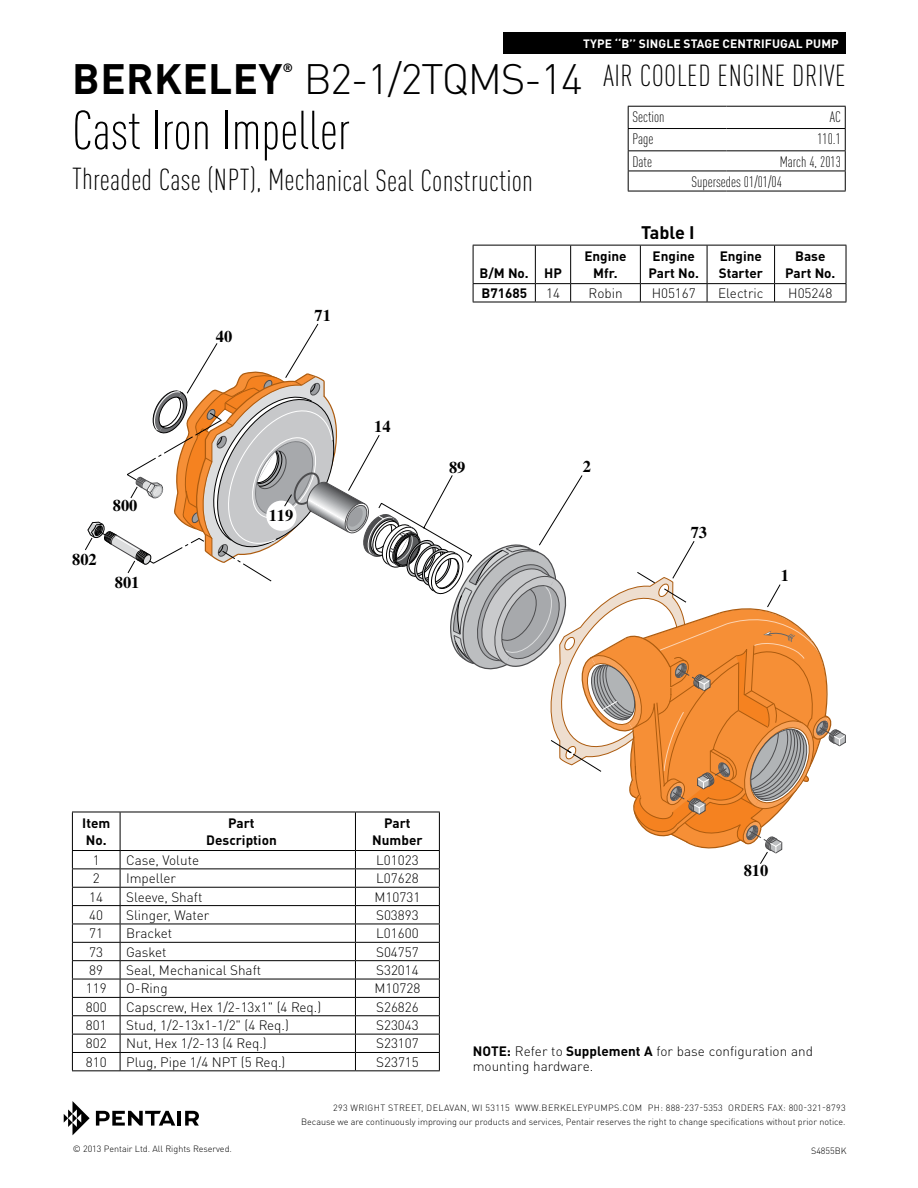
<style>
.page{position:relative;width:918px;height:1188px;background:#fff}
.page>*{position:absolute;margin:0;border:0;box-sizing:border-box;transform-origin:0 0}
.t1{font:300 condensed 54px "DIN Pro";color:#000}
.t2{font:300 42px "DIN Pro";letter-spacing:-.03em;color:#000}
.t3{font:700 42px "DIN Pro";letter-spacing:.01em;color:#000}
.t4{font:300 condensed 30px "DIN Pro";letter-spacing:.005em;color:#000}
.t5{font:700 18px "DIN Pro";color:#000}
.t6{font:700 16.35px "Times";color:#000}
.t7{font:300 condensed 15px/20.1px "DIN Pro";color:#000}
.t8{font:300 13.5px/15px "DIN Pro";color:#000}
.t9{font:700 13.5px/16.2px "DIN Pro";color:#000;text-align:center}
.t10{font:700 12px "DIN Pro";letter-spacing:.01em;color:#fff}
.t11{font:700 12px "DIN Pro";color:#000}
.t12{font:300 9px/14.2px "DIN Pro";color:#000;text-align:right}
.t13{font:300 9px "DIN Pro";letter-spacing:.04em;color:#000}
.s1{font-weight:700}
</style>
<div class="page">
<svg style="left:64px;top:1101px;width:26px;height:34px"></svg>
<svg style="left:96px;top:1111px;width:79px;height:15px"></svg>
<hr style="left:178px;top:1111px;width:3px;height:15px;background:#000">
<svg style="left:185px;top:1111px;width:14px;height:15px"></svg>
<div style="left:503px;top:32px;width:343px;height:22px;background:#000"></div>
<hr style="left:628px;top:106px;width:98px;height:1px;background:#000">
<hr style="left:726px;top:106px;width:120px;height:1px;background:#000">
<hr style="left:628px;top:128px;width:98px;height:1px;background:#000">
<hr style="left:726px;top:128px;width:120px;height:1px;background:#000">
<hr style="left:628px;top:150px;width:98px;height:1px;background:#000">
<hr style="left:726px;top:150px;width:120px;height:1px;background:#000">
<hr style="left:628px;top:171px;width:98px;height:1px;background:#000">
<svg style="left:628px;top:107px;width:1px;height:84px"></svg>
<hr style="left:726px;top:171px;width:120px;height:1px;background:#000">
<svg style="left:845px;top:107px;width:1px;height:84px"></svg>
<hr style="left:628px;top:191px;width:98px;height:1px;background:#000">
<hr style="left:726px;top:191px;width:120px;height:1px;background:#000">
<hr style="left:72px;top:812px;width:48px;height:1px;background:#000">
<hr style="left:72px;top:812px;width:1px;height:38px;background:#000">
<hr style="left:72px;top:850px;width:48px;height:1px;background:#000">
<hr style="left:72px;top:869px;width:48px;height:1px;background:#000">
<hr style="left:72px;top:887px;width:48px;height:1px;background:#000">
<hr style="left:72px;top:905px;width:48px;height:1px;background:#000">
<hr style="left:72px;top:924px;width:48px;height:1px;background:#000">
<hr style="left:72px;top:942px;width:48px;height:1px;background:#000">
<hr style="left:72px;top:960px;width:48px;height:1px;background:#000">
<hr style="left:72px;top:979px;width:48px;height:1px;background:#000">
<hr style="left:72px;top:997px;width:48px;height:1px;background:#000">
<hr style="left:72px;top:1015px;width:48px;height:1px;background:#000">
<hr style="left:72px;top:1034px;width:48px;height:1px;background:#000">
<hr style="left:72px;top:1052px;width:48px;height:1px;background:#000">
<svg style="left:72px;top:851px;width:1px;height:219px"></svg>
<hr style="left:72px;top:1070px;width:48px;height:1px;background:#000">
<hr style="left:120px;top:1070px;width:235px;height:1px;background:#000">
<hr style="left:355px;top:1070px;width:85px;height:1px;background:#000">
<svg style="left:84px;top:371px;width:762px;height:699px"></svg>
<hr style="left:473px;top:245px;width:62px;height:1px;background:#000">
<hr style="left:473px;top:246px;width:1px;height:37px;background:#000">
<hr style="left:535px;top:245px;width:36px;height:1px;background:#000">
<hr style="left:535px;top:246px;width:1px;height:37px;background:#000">
<hr style="left:571px;top:245px;width:69px;height:1px;background:#000">
<hr style="left:570px;top:246px;width:1px;height:37px;background:#000">
<hr style="left:640px;top:245px;width:67px;height:1px;background:#000">
<hr style="left:640px;top:246px;width:1px;height:37px;background:#000">
<hr style="left:707px;top:245px;width:68px;height:1px;background:#000">
<hr style="left:707px;top:246px;width:1px;height:37px;background:#000">
<hr style="left:775px;top:245px;width:71px;height:1px;background:#000">
<hr style="left:774px;top:246px;width:1px;height:37px;background:#000">
<hr style="left:846px;top:246px;width:1px;height:37px;background:#000">
<hr style="left:473px;top:283px;width:62px;height:1px;background:#000">
<svg style="left:473px;top:284px;width:1px;height:18px"></svg>
<hr style="left:535px;top:283px;width:36px;height:1px;background:#000">
<svg style="left:535px;top:284px;width:1px;height:18px"></svg>
<hr style="left:571px;top:283px;width:69px;height:1px;background:#000">
<svg style="left:570px;top:284px;width:1px;height:18px"></svg>
<hr style="left:640px;top:283px;width:67px;height:1px;background:#000">
<svg style="left:640px;top:284px;width:1px;height:18px"></svg>
<hr style="left:707px;top:283px;width:68px;height:1px;background:#000">
<svg style="left:707px;top:284px;width:1px;height:18px"></svg>
<hr style="left:775px;top:283px;width:71px;height:1px;background:#000">
<svg style="left:774px;top:284px;width:1px;height:18px"></svg>
<svg style="left:846px;top:284px;width:1px;height:18px"></svg>
<hr style="left:473px;top:302px;width:62px;height:1px;background:#000">
<hr style="left:535px;top:302px;width:36px;height:1px;background:#000">
<hr style="left:571px;top:302px;width:69px;height:1px;background:#000">
<hr style="left:640px;top:302px;width:67px;height:1px;background:#000">
<hr style="left:707px;top:302px;width:68px;height:1px;background:#000">
<hr style="left:775px;top:302px;width:71px;height:1px;background:#000">
<p class="t10" style="left:583px;top:33px;width:257px">TYPE ‘‘B’’ SINGLE STAGE CENTRIFUGAL PUMP</p>
<h3 class="t4" style="left:604px;top:55px;width:244px">AIR COOLED ENGINE DRIVE</h3>
<p class="t7" style="left:633px;top:106px;width:34px">Section</p>
<p class="t7" style="left:830px;top:106px;width:13px">AC</p>
<p class="t7" style="left:633px;top:128px;width:22px">Page</p>
<p class="t7" style="left:817px;top:128px;width:25px">110.1</p>
<p class="t7" style="left:633px;top:150px;width:21px">Date</p>
<p class="t7" style="left:692px;top:150px;width:151px;text-indent:88px">March 4, 2013<br>Supersedes 01/01/04</p>
<h2 class="t3" style="left:72px;top:43px;width:212px">Berkeley</h2>
<p class="t11" style="left:283px;top:57px;width:12px">®</p>
<h2 class="t2" style="left:304px;top:46px;width:281px">B2-1/2TQMS-14</h2>
<h1 class="t1" style="left:72px;top:92px;width:279px">Cast Iron Impeller</h1>
<h3 class="t4" style="left:72px;top:159px;width:463px">Threaded Case (NPT), Mechanical Seal Construction</h3>
<p class="t9" style="left:480px;top:263px;width:84px">B/M No. HP</p>
<h3 class="t5" style="left:641px;top:217px;width:55px">Table I</h3>
<p class="t9" style="left:584px;top:247px;width:44px">Engine<br>Mfr.</p>
<p class="t9" style="left:649px;top:247px;width:52px;text-align:left">Engine<br>Part No.</p>
<p class="t9" style="left:719px;top:247px;width:46px;text-align:left">Engine<br>Starter</p>
<p class="t9" style="left:785px;top:247px;width:52px">Base<br>Part No.</p>
<p class="t6" style="left:113px;top:496px;width:26px">800</p>
<p class="t6" style="left:72px;top:550px;width:26px">802</p>
<p class="t6" style="left:115px;top:573px;width:26px">801</p>
<p class="t6" style="left:216px;top:326px;width:18px">40</p>
<p class="t6" style="left:315px;top:305px;width:18px">71</p>
<p class="t6" style="left:269px;top:505px;width:26px">119</p>
<p class="t6" style="left:374px;top:417px;width:18px">14</p>
<p class="t9" style="left:481px;top:283px;width:47px">B71685</p>
<p class="t8" style="left:546px;top:284px;width:15px">14</p>
<p class="t8" style="left:588px;top:284px;width:36px">Robin</p>
<p class="t8" style="left:652px;top:284px;width:46px">H05167</p>
<p class="t8" style="left:718px;top:284px;width:47px">Electric</p>
<p class="t8" style="left:788px;top:284px;width:46px">H05248</p>
<p class="t6" style="left:449px;top:458px;width:18px">89</p>
<p class="t6" style="left:583px;top:457px;width:10px">2</p>
<p class="t6" style="left:691px;top:523px;width:18px">73</p>
<p class="t6" style="left:781px;top:566px;width:10px">1</p>
<p class="t9" style="left:82px;top:814px;width:30px;text-align:left">Item<br>No.</p>
<p class="t9" style="left:206px;top:814px;width:72px">Part<br>Description</p>
<p class="t9" style="left:372px;top:814px;width:52px">Part<br>Number</p>
<p class="t8" style="left:93px;top:851px;width:8px">1</p>
<p class="t8" style="left:126px;top:851px;width:74px">Case, Volute</p>
<p class="t8" style="left:376px;top:851px;width:44px">L01023</p>
<p class="t8" style="left:93px;top:870px;width:8px">2</p>
<p class="t8" style="left:126px;top:870px;width:52px">Impeller</p>
<p class="t8" style="left:376px;top:870px;width:44px">L07628</p>
<p class="t8" style="left:89px;top:888px;width:15px">14</p>
<p class="t8" style="left:126px;top:888px;width:78px">Sleeve, Shaft</p>
<p class="t8" style="left:375px;top:888px;width:47px">M10731</p>
<p class="t8" style="left:89px;top:906px;width:15px">40</p>
<p class="t8" style="left:126px;top:906px;width:85px">Slinger, Water</p>
<p class="t8" style="left:376px;top:906px;width:44px">S03893</p>
<p class="t8" style="left:89px;top:925px;width:15px">71</p>
<p class="t8" style="left:126px;top:925px;width:48px">Bracket</p>
<p class="t8" style="left:376px;top:925px;width:44px">L01600</p>
<p class="t8" style="left:89px;top:943px;width:15px">73</p>
<p class="t8" style="left:126px;top:943px;width:42px">Gasket</p>
<p class="t8" style="left:376px;top:943px;width:44px">S04757</p>
<p class="t8" style="left:89px;top:961px;width:15px">89</p>
<p class="t8" style="left:126px;top:961px;width:137px">Seal, Mechanical Shaft</p>
<p class="t8" style="left:376px;top:961px;width:44px">S32014</p>
<p class="t8" style="left:86px;top:980px;width:22px">119</p>
<p class="t8" style="left:126px;top:980px;width:43px">O-Ring</p>
<p class="t8" style="left:375px;top:980px;width:47px">M10728</p>
<p class="t8" style="left:86px;top:998px;width:22px">800</p>
<p class="t8" style="left:126px;top:998px;width:197px">Capscrew, Hex 1/2-13x1" (4 Req.)</p>
<p class="t8" style="left:376px;top:998px;width:44px">S26826</p>
<p class="t8" style="left:86px;top:1017px;width:22px">801</p>
<p class="t8" style="left:126px;top:1017px;width:164px">Stud, 1/2-13x1-1/2" (4 Req.)</p>
<p class="t8" style="left:376px;top:1017px;width:44px">S23043</p>
<p class="t8" style="left:86px;top:1035px;width:22px">802</p>
<p class="t8" style="left:126px;top:1035px;width:142px">Nut, Hex 1/2-13 (4 Req.)</p>
<p class="t8" style="left:376px;top:1035px;width:44px">S23107</p>
<p class="t8" style="left:86px;top:1053px;width:22px">810</p>
<p class="t8" style="left:126px;top:1053px;width:161px">Plug, Pipe 1/4 NPT (5 Req.)</p>
<p class="t8" style="left:376px;top:1053px;width:44px">S23715</p>
<p class="t8" style="left:473px;top:1043px;width:342px"><span class="s1">NOTE:</span> Refer to <span class="s1">Supplement A</span> for base configuration and mounting hardware.</p>
<p class="t6" style="left:744px;top:861px;width:26px">810</p>
<p class="t12" style="left:301px;top:1100px;width:546px">ypumps .COM PH: 888-237-5353 ORDERS FAX: 800-321-8793<br>Because we are continuously improving our products and services, Pentair reserves the right to change specifications without prior notice.</p>
<p class="t13" style="left:333px;top:1101px;width:210px">293 WRIGHT STREET, DELAVAN, WI 53115 WWW.berkele</p>
<p class="t12" style="left:73px;top:1141px;width:161px">© 2013 Pentair Ltd. All Rights Reserved.</p>
<p class="t12" style="left:811px;top:1142px;width:37px">S4855BK</p>
</div>
